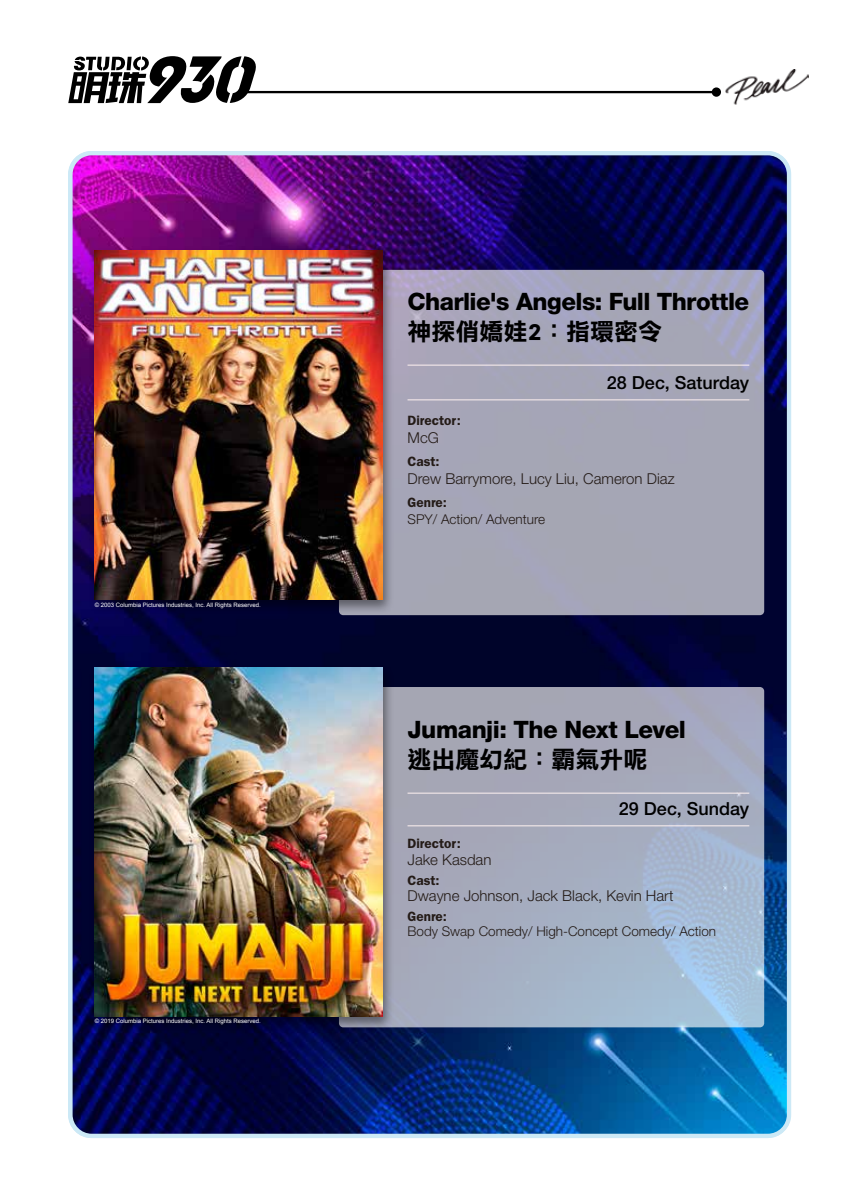
<style>
.page{position:relative;width:859px;height:1204px;background:#fff}
.page>*{position:absolute;margin:0;border:0;box-sizing:border-box;transform-origin:0 0}
.t1{font:800 24px "Helvetica Neue LT Std";letter-spacing:-.02em;color:#000}
.t2{font:24px "DF Li Hei Std W7";color:#000}
.t3{font:500 18px "Helvetica Neue LT Std";color:#000}
.t4{font:300 15px "Helvetica Neue LT Std";color:#241b17}
.t5{font:300 13.5px "Helvetica Neue LT Std";color:#241b17}
.t6{font:600 13.5px "ITC Franklin Gothic Std";color:#241b17}
.t7{font:6px "Arial";color:#fff}
</style>
<div class="page">
<hr style="left:243px;top:91px;width:473px;height:2px;background:#000">
<div style="left:712px;top:87px;width:9px;height:10px;background:#000;border-radius:50%"></div>
<img style="left:725px;top:70px;width:84px;height:35px">
<svg style="left:68px;top:56px;width:190px;height:47px"></svg>
<img style="left:73px;top:156px;width:715px;height:979px">
<div style="left:68px;top:151px;width:723px;height:986px;border:4px solid #cce9f6;border-radius:21px"></div>
<div style="left:339px;top:270px;width:425px;height:345px;background:#a5a6b5;border-radius:4px"></div>
<hr style="left:407px;top:399px;width:342px;height:1px;background:#fef1f0">
<hr style="left:407px;top:365px;width:342px;height:1px;background:#fef1f0">
<div style="left:89px;top:247px;width:306px;height:367px;background:#000;opacity:.45"></div>
<img style="left:95px;top:251px;width:287px;height:348px">
<svg style="left:339px;top:687px;width:425px;height:340px;background:#a5aec1"></svg>
<hr style="left:407px;top:825px;width:342px;height:1px;background:#fef1f0">
<hr style="left:407px;top:792px;width:342px;height:1px;background:#fef1f0">
<div style="left:89px;top:664px;width:306px;height:367px;background:#000;opacity:.45"></div>
<img style="left:95px;top:667px;width:287px;height:349px">
<p class="t7" style="left:95px;top:600px;width:168px">© 2003 Columbia Pictures Industries, Inc. All Rights Reserved.</p>
<p class="t7" style="left:95px;top:1017px;width:168px">© 2019 Columbia Pictures Industries, Inc. All Rights Reserved.</p>
<h1 class="t1" style="left:407px;top:287px;width:343px">Charlie's Angels: Full Throttle</h1>
<h1 class="t2" style="left:407px;top:318px;width:256px">神探俏嬌娃2：指環密令</h1>
<h2 class="t3" style="left:607px;top:371px;width:144px">28 Dec, Saturday</h2>
<h3 class="t6" style="left:407px;top:413px;width:55px">Director:</h3>
<h3 class="t4" style="left:407px;top:428px;width:33px">McG</h3>
<h3 class="t6" style="left:407px;top:453px;width:34px">Cast:</h3>
<h3 class="t4" style="left:407px;top:469px;width:269px">Drew Barrymore, Lucy Liu, Cameron Diaz</h3>
<h3 class="t6" style="left:407px;top:494px;width:41px">Genre:</h3>
<h3 class="t5" style="left:407px;top:510px;width:139px">SPY/ Action/ Adventure</h3>
<h1 class="t1" style="left:407px;top:714px;width:280px">Jumanji: The Next Level</h1>
<h1 class="t2" style="left:407px;top:746px;width:241px">逃出魔幻紀：霸氣升呢</h1>
<h2 class="t3" style="left:619px;top:797px;width:132px">29 Dec, Sunday</h2>
<h3 class="t6" style="left:407px;top:835px;width:55px">Director:</h3>
<h3 class="t4" style="left:407px;top:850px;width:85px">Jake Kasdan</h3>
<h3 class="t6" style="left:407px;top:872px;width:34px">Cast:</h3>
<h3 class="t4" style="left:407px;top:886px;width:267px">Dwayne Johnson, Jack Black, Kevin Hart</h3>
<h3 class="t6" style="left:407px;top:908px;width:41px">Genre:</h3>
<h3 class="t5" style="left:407px;top:923px;width:310px">Body Swap Comedy/ High-Concept Comedy/ Action</h3>
</div>
